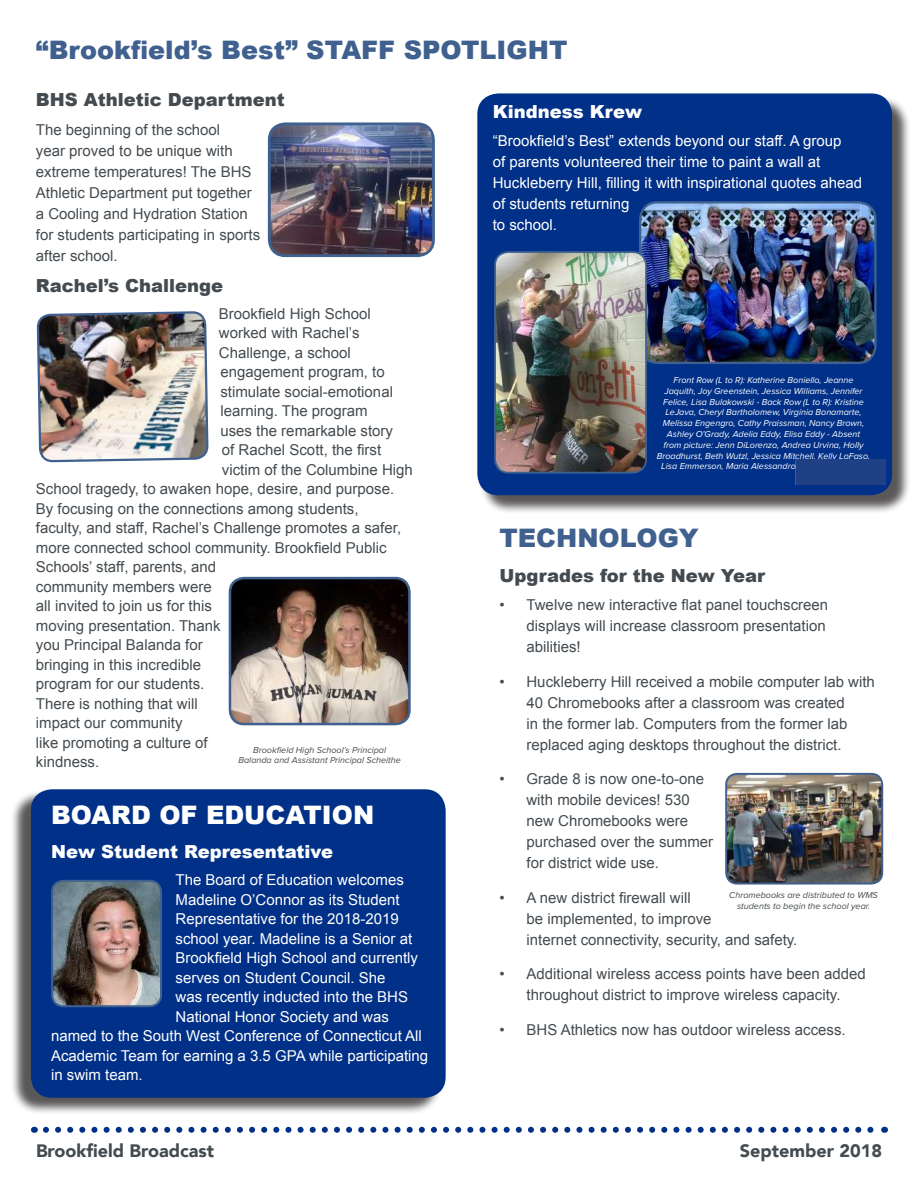
<style>
.page{position:relative;width:918px;height:1188px;background:#fff}
.page>*{position:absolute;margin:0;border:0;box-sizing:border-box;transform-origin:0 0}
.t1{font:900 25.5px "Arial";color:#40618f}
.t2{font:900 25.5px "Arial";color:#fff}
.t3{font:900 18px "Arial";color:#444b50}
.t4{font:900 18px "Arial";color:#fff}
.t5{font:900 18px "Avenir";color:#444b50}
.t6{font:15px/21px "Arial";color:#444b50}
.t7{font:15px/21px "Arial";color:#fff}
.t8{font:italic 9px "Proxima Nova";color:#fff}
.t9{font:italic 9px/10.8px "Proxima Nova";color:#444b50;text-align:center}
</style>
<div class="page">
<svg style="left:484px;top:100px;width:425px;height:412px;background:#949394"></svg>
<div style="left:477px;top:93px;width:415px;height:402px;background:#003087"></div>
<svg style="left:46px;top:1127px;width:828px;height:6px"></svg>
<img style="left:272px;top:126px;width:159px;height:130px">
<div style="left:268px;top:122px;width:167px;height:135px;border:3px solid #40618f;border-radius:16px"></div>
<img style="left:728px;top:774px;width:154px;height:108px">
<div style="left:725px;top:773px;width:158px;height:112px;border:2px solid #40618f;border-radius:11px"></div>
<div style="left:11px;top:790px;width:431px;height:324px;background:#231f20;opacity:.75"></div>
<div style="left:31px;top:789px;width:415px;height:309px;background:#003087;border-radius:21px"></div>
<img style="left:52px;top:881px;width:109px;height:125px">
<div style="left:51px;top:880px;width:111px;height:127px;border:2px solid #40618f;border-radius:11px"></div>
<img style="left:640px;top:202px;width:235px;height:161px">
<div style="left:639px;top:201px;width:238px;height:163px;border:2px solid #40618f;border-radius:17px"></div>
<img style="left:230px;top:578px;width:178px;height:146px">
<div style="left:229px;top:577px;width:182px;height:148px;border:3px solid #40618f;border-radius:14px"></div>
<img style="left:495px;top:252px;width:151px;height:221px">
<div style="left:494px;top:251px;width:153px;height:223px;border:2px solid #40618f;border-radius:13px"></div>
<img style="left:38px;top:311px;width:171px;height:152px">
<div style="left:797px;top:459px;width:89px;height:25px;background:#1f4085"></div>
<h1 class="t1" style="left:36px;top:31px;width:533px">“Brookfield’s Best” STAFF SPOTLIGHT</h1>
<p class="t3" style="left:36px;top:87px;width:250px">BHS Athletic Department</p>
<p class="t6" style="left:36px;top:119px;width:226px">The beginning of the school<br>year proved to be unique with extreme temperatures! The BHS<br>Athletic Department put together a Cooling and Hydration Station for students participating in sports after school.</p>
<p class="t3" style="left:36px;top:272px;width:189px">Rachel’s Challenge</p>
<p class="t6" style="left:219px;top:303px;width:153px">Brookfield High School</p>
<p class="t6" style="left:219px;top:323px;width:142px">worked with Rachel’s</p>
<p class="t6" style="left:219px;top:342px;width:133px">Challenge, a school</p>
<p class="t6" style="left:220px;top:362px;width:166px">engagement program, to</p>
<p class="t6" style="left:220px;top:381px;width:174px">stimulate social-emotional</p>
<p class="t6" style="left:220px;top:401px;width:149px">learning. The program</p>
<p class="t6" style="left:220px;top:420px;width:174px">uses the remarkable story</p>
<p class="t6" style="left:222px;top:440px;width:161px">of Rachel Scott, the first</p>
<p class="t6" style="left:222px;top:459px;width:192px">victim of the Columbine High</p>
<p class="t6" style="left:36px;top:479px;width:360px">School tragedy, to awaken hope, desire, and purpose.</p>
<p class="t6" style="left:36px;top:498px;width:324px">By focusing on the connections among students,</p>
<p class="t6" style="left:36px;top:518px;width:367px">faculty, and staff, Rachel’s Challenge promotes a safer,</p>
<p class="t6" style="left:36px;top:537px;width:352px">more connected school community. Brookfield Public</p>
<p class="t6" style="left:36px;top:557px;width:182px">Schools’ staff, parents, and</p>
<p class="t6" style="left:36px;top:576px;width:177px">community members were</p>
<p class="t6" style="left:36px;top:596px;width:177px">all invited to join us for this</p>
<p class="t6" style="left:36px;top:615px;width:186px">moving presentation. Thank</p>
<p class="t6" style="left:36px;top:635px;width:168px">you Principal Balanda for</p>
<p class="t6" style="left:36px;top:654px;width:167px">bringing in this incredible</p>
<p class="t6" style="left:36px;top:674px;width:170px">program for our students.</p>
<p class="t6" style="left:36px;top:693px;width:163px">There is nothing that will</p>
<p class="t6" style="left:36px;top:713px;width:148px">impact our community</p>
<p class="t6" style="left:36px;top:732px;width:173px">like promoting a culture of</p>
<p class="t6" style="left:36px;top:752px;width:65px">kindness.</p>
<h1 class="t2" style="left:51px;top:796px;width:325px">BOARD OF EDUCATION</h1>
<p class="t4" style="left:51px;top:839px;width:284px">New Student Representative</p>
<p class="t7" style="left:176px;top:869px;width:230px">The Board of Education welcomes</p>
<p class="t7" style="left:176px;top:889px;width:226px">Madeline O’Connor as its Student</p>
<p class="t7" style="left:176px;top:908px;width:225px">Representative for the 2018-2019</p>
<p class="t7" style="left:176px;top:928px;width:238px">school year. Madeline is a Senior at</p>
<p class="t7" style="left:176px;top:947px;width:244px">Brookfield High School and currently</p>
<p class="t7" style="left:176px;top:967px;width:212px">serves on Student Council. She</p>
<p class="t7" style="left:176px;top:986px;width:234px">was recently inducted into the BHS</p>
<p class="t7" style="left:176px;top:1006px;width:215px">National Honor Society and was</p>
<p class="t7" style="left:51px;top:1025px;width:372px">named to the South West Conference of Connecticut All</p>
<p class="t7" style="left:51px;top:1045px;width:379px">Academic Team for earning a 3.5 GPA while participating</p>
<p class="t7" style="left:51px;top:1064px;width:93px">in swim team.</p>
<p class="t9" style="left:238px;top:744px;width:164px">Brookfield High School’s Principal<br>Balanda and Assistant Principal Scheithe</p>
<p class="t4" style="left:493px;top:98px;width:151px">Kindness Krew</p>
<p class="t7" style="left:493px;top:131px;width:371px">“Brookfield’s Best” extends beyond our staff. A group<br>of parents volunteered their time to paint a wall at Huckleberry Hill, filling it with inspirational quotes ahead of students returning<br>to school.</p>
<p class="t8" style="left:674px;top:375px;width:181px">Front Row (L to R): Katherine Boniello, Jeanne</p>
<p class="t8" style="left:664px;top:385px;width:200px">Jaquith, Joy Greenstein, Jessica Williams, Jennifer</p>
<p class="t8" style="left:663px;top:396px;width:202px">Felice, Lisa Bulakowski - Back Row (L to R): Kristine</p>
<p class="t8" style="left:665px;top:407px;width:198px">LeJava, Cheryl Bartholomew, Virginia Bonamarte,</p>
<p class="t8" style="left:663px;top:418px;width:203px">Melissa Engengro, Cathy Praissman, Nancy Brown,</p>
<p class="t8" style="left:667px;top:429px;width:195px">Ashley O’Grady, Adelia Eddy, Elisa Eddy - Absent</p>
<p class="t8" style="left:664px;top:439px;width:201px">from picture: Jenn DiLorenzo, Andrea Urvina, Holly</p>
<p class="t8" style="left:657px;top:450px;width:215px">Broadhurst, Beth Wutzl, Jessica Mitchell, Kelly LoFaso,</p>
<p class="t8" style="left:661px;top:461px;width:136px">Lisa Emmerson, Maria Alessandro</p>
<h1 class="t1" style="left:500px;top:520px;width:201px">TECHNOLOGY</h1>
<p class="t3" style="left:500px;top:562px;width:267px">Upgrades for the New Year</p>
<p class="t6" style="left:526px;top:595px;width:303px;text-indent:-27px">• Twelve new interactive flat panel touchscreen displays will increase classroom presentation abilities!</p>
<p class="t6" style="left:500px;top:671px;width:377px;text-align:center">• Huckleberry Hill received a mobile computer lab with 40 Chromebooks after a classroom was created<br>in the former lab. Computers from the former lab replaced aging desktops throughout the district.</p>
<p class="t6" style="left:526px;top:769px;width:188px;text-indent:-27px">• Grade 8 is now one-to-one with mobile devices! 530 new Chromebooks were purchased over the summer for district wide use.</p>
<p class="t6" style="left:526px;top:887px;width:272px;text-indent:-27px">• A new district firewall will<br>be implemented, to improve<br>internet connectivity, security, and safety.</p>
<p class="t6" style="left:500px;top:964px;width:368px;text-align:center">• Additional wireless access points have been added throughout district to improve wireless capacity.</p>
<p class="t6" style="left:500px;top:1019px;width:348px">• BHS Athletics now has outdoor wireless access.</p>
<p class="t9" style="left:729px;top:890px;width:150px">Chromebooks are distributed to WMS students to begin the school year.</p>
<p class="t5" style="left:36px;top:1136px;width:180px">Brookfield Broadcast</p>
<p class="t5" style="left:740px;top:1136px;width:144px">September 2018</p>
</div>
